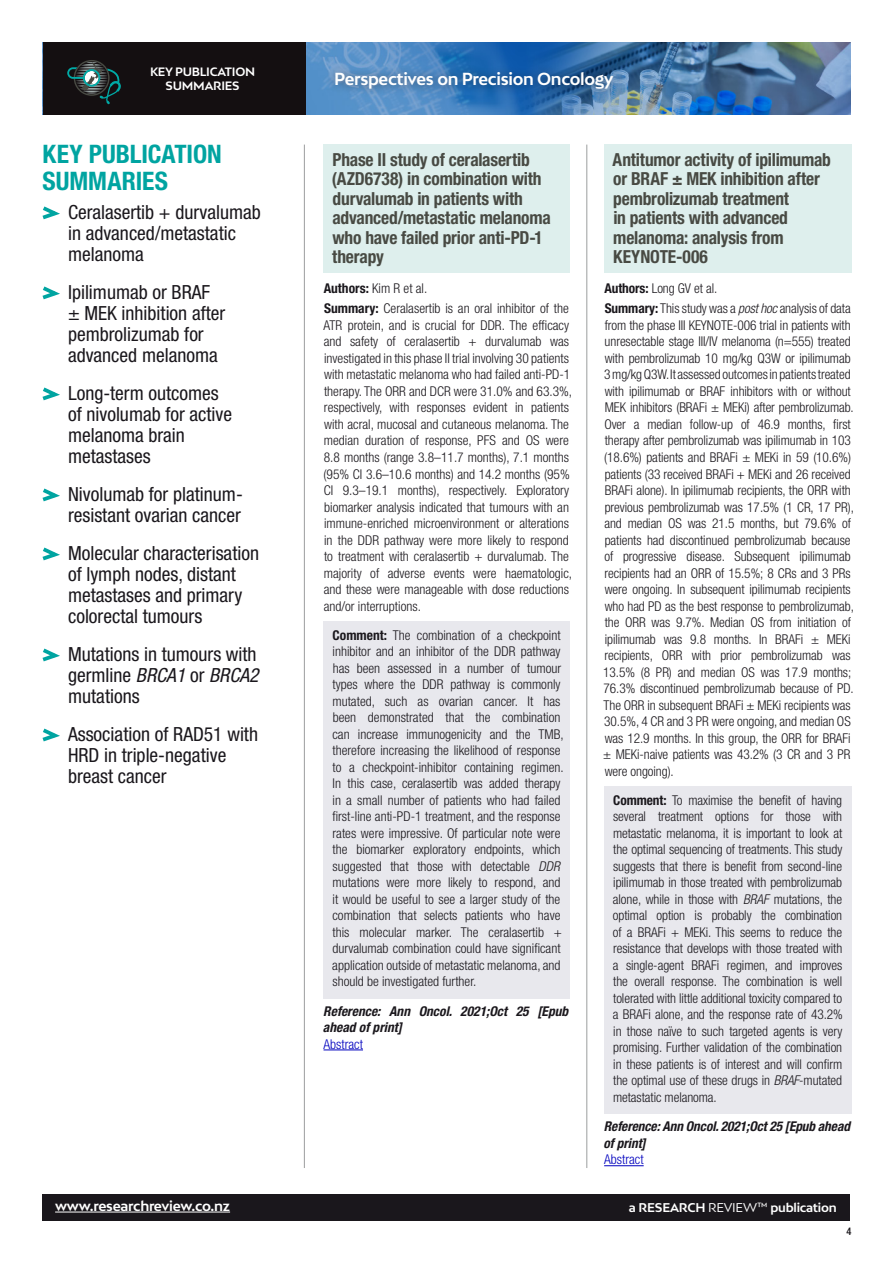
<style>
.page{position:relative;width:893px;height:1263px;background:#fff}
.page>*{position:absolute;margin:0;border:0;box-sizing:border-box;transform-origin:0 0}
.t1{font:700 condensed 25.5px/27px "Helvetica Neue LT Pro";color:#00a4a1}
.t2{font:condensed 19.5px/21px "Helvetica Neue LT Pro";color:#1a171c}
.t3{font:700 condensed 18px/19.5px "Helvetica Neue LT Pro";letter-spacing:-.01em;color:#484a43}
.t4{font:700 16.5px "Bw Mitga";letter-spacing:-.02em;color:#fff}
.t5{font:300 condensed 13.5px/16.5px "Helvetica Neue LT Pro";color:#1a171c}
.t6{font:italic 700 condensed 13.5px/16.5px "Helvetica Neue LT Pro";letter-spacing:-.005em;color:#1a171c}
.t7{font:700 13.5px "Bw Mitga";letter-spacing:-.02em;color:#fff}
.t8{font:300 condensed 13.5px "Helvetica Neue LT Pro";color:#0000be}
.t9{font:700 12px "Bw Mitga";letter-spacing:-.02em;color:#fff}
.t10{font:700 11.4px/14.5px "Bw Mitga";letter-spacing:-.02em;color:#fff;text-align:center}
.t11{font:500 condensed 10.5px "Helvetica Neue LT Pro";color:#1a171c}
.s1{font-style:italic}
.s2{font-weight:700}
.s3{font-weight:400}
</style>
<div class="page">
<div style="left:43px;top:1194px;width:807px;height:26px;background:#1a171c"></div>
<img style="left:305px;top:43px;width:546px;height:72px">
<div style="left:43px;top:43px;width:262px;height:72px;background:#140f11"></div>
<svg style="left:67px;top:60px;width:54px;height:44px"></svg>
<div style="left:325px;top:63px;width:298px;height:36px;background:#1a171c;opacity:.5"></div>
<hr style="left:55px;top:1212px;width:175px;height:1px;background:#fff">
<hr style="left:304px;top:145px;width:1px;height:1023px;background:#9c9e9f">
<hr style="left:586px;top:145px;width:1px;height:1023px;background:#9c9e9f">
<div style="left:323px;top:145px;width:247px;height:128px;background:#deefed"></div>
<div style="left:323px;top:622px;width:247px;height:377px;background:#e8e8ed"></div>
<hr style="left:323px;top:1049px;width:40px;height:1px;background:#0000be">
<div style="left:604px;top:145px;width:247px;height:128px;background:#deefed"></div>
<div style="left:604px;top:787px;width:247px;height:327px;background:#e8e8ed"></div>
<hr style="left:604px;top:1165px;width:40px;height:1px;background:#0000be">
<svg style="left:42px;top:206px;width:18px;height:14px"></svg>
<svg style="left:42px;top:286px;width:18px;height:14px"></svg>
<svg style="left:42px;top:387px;width:18px;height:14px"></svg>
<svg style="left:42px;top:488px;width:18px;height:14px"></svg>
<svg style="left:42px;top:547px;width:18px;height:14px"></svg>
<svg style="left:42px;top:648px;width:18px;height:14px"></svg>
<svg style="left:42px;top:728px;width:18px;height:14px"></svg>
<p class="t10" style="left:150px;top:64px;width:107px">KEY PUBLICATION<br>SUMMARIES</p>
<p class="t4" style="left:334px;top:68px;width:281px">Perspectives on Precision Oncology</p>
<p class="t1" style="left:43px;top:140px;width:181px">KEY PUBLICATION<br>SUMMARIES</p>
<p class="t2" style="left:68px;top:202px;width:194px">Ceralasertib + durvalumab in advanced/metastatic melanoma</p>
<p class="t2" style="left:68px;top:282px;width:159px">Ipilimumab or BRAF ± MEK inhibition after pembrolizumab for advanced melanoma</p>
<p class="t2" style="left:68px;top:383px;width:166px">Long-term outcomes of nivolumab for active melanoma brain metastases</p>
<p class="t2" style="left:68px;top:484px;width:176px">Nivolumab for platinum&shy;resistant ovarian cancer</p>
<p class="t2" style="left:68px;top:543px;width:193px">Molecular characterisation of lymph nodes, distant metastases and primary colorectal tumours</p>
<p class="t2" style="left:68px;top:644px;width:192px;text-align:justify">Mutations in tumours with germline <span class="s1">BRCA1</span> or <span class="s1">BRCA2 </span>mutations</p>
<p class="t2" style="left:68px;top:724px;width:192px">Association of RAD51 with<br>HRD in triple-negative breast cancer</p>
<p class="t7" style="left:55px;top:1197px;width:176px">www.researchreview.co.nz</p>
<p class="t3" style="left:332px;top:150px;width:220px">Phase II study of ceralasertib (AZD6738) in combination with durvalumab in patients with advanced/metastatic melanoma who have failed prior anti-PD-1 therapy</p>
<p class="t5" style="left:324px;top:280px;width:105px"><span class="s2">Authors:</span> Kim R et al.</p>
<p class="t5" style="left:323px;top:300px;width:250px"><span class="s2">Summary:</span> Ceralasertib is an oral inhibitor of the ATR protein, and is crucial for DDR. The efficacy and safety of ceralasertib + durvalumab was investigated in this phase II trial involving 30 patients with metastatic melanoma who had failed anti-PD-1 therapy. The ORR and DCR were 31.0% and 63.3%, respectively, with responses evident in patients with acral, mucosal and cutaneous melanoma. The median duration of response, PFS and OS were 8.8 months (range 3.8–11.7 months), 7.1 months (95% CI 3.6–10.6 months) and 14.2 months (95% CI 9.3–19.1 months), respectively. Exploratory biomarker analysis indicated that tumours with an immune-enriched microenvironment or alterations in the DDR pathway were more likely to respond to treatment with ceralasertib + durvalumab. The majority of adverse events were haematologic, and these were manageable with dose reductions and/or interruptions.</p>
<p class="t5" style="left:332px;top:627px;width:233px"><span class="s2">Comment:</span> The combination of a checkpoint inhibitor and an inhibitor of the DDR pathway has been assessed in a number of tumour types where the DDR pathway is commonly mutated, such as ovarian cancer. It has been demonstrated that the combination can increase immunogenicity and the TMB, therefore increasing the likelihood of response to a checkpoint-inhibitor containing regimen.<br>In this case, ceralasertib was added therapy in a small number of patients who had failed first-line anti-PD-1 treatment, and the response rates were impressive. Of particular note were the biomarker exploratory endpoints, which suggested that those with detectable <span class="s1">DDR </span>mutations were more likely to respond, and it would be useful to see a larger study of the combination that selects patients who have this molecular marker. The ceralasertib + durvalumab combination could have significant application outside of metastatic melanoma, and should be investigated further.</p>
<p class="t6" style="left:323px;top:1003px;width:247px">Reference: Ann Oncol. 2021;Oct 25 [Epub ahead of print]</p>
<p class="t8" style="left:323px;top:1036px;width:41px">Abstract</p>
<p class="t3" style="left:613px;top:150px;width:220px">Antitumor activity of ipilimumab or BRAF ± MEK inhibition after pembrolizumab treatment<br>in patients with advanced melanoma: analysis from<br>KEYNOTE-006</p>
<p class="t5" style="left:604px;top:280px;width:115px"><span class="s2">Authors:</span> Long GV et al.</p>
<p class="t5" style="left:603px;top:300px;width:252px"><span class="s2">Summary:</span> This study was a <span class="s1">post hoc</span> analysis of data from the phase III KEYNOTE-006 trial in patients with unresectable stage III/IV melanoma (n=555) treated with pembrolizumab 10 mg/kg Q3W or ipilimumab 3 mg/kg Q3W. It assessed outcomes in patients treated with ipilimumab or BRAF inhibitors with or without MEK inhibitors (BRAFi ± MEKi) after pembrolizumab.<br>Over a median follow-up of 46.9 months, first therapy after pembrolizumab was ipilimumab in 103 (18.6%) patients and BRAFi ± MEKi in 59 (10.6%) patients (33 received BRAFi + MEKi and 26 received BRAFi alone). In ipilimumab recipients, the ORR with previous pembrolizumab was 17.5% (1 CR, 17 PR), and median OS was 21.5 months, but 79.6% of patients had discontinued pembrolizumab because of progressive disease. Subsequent ipilimumab recipients had an ORR of 15.5%; 8 CRs and 3 PRs were ongoing. In subsequent ipilimumab recipients who had PD as the best response to pembrolizumab, the ORR was 9.7%. Median OS from initiation of ipilimumab was 9.8 months. In BRAFi ± MEKi recipients, ORR with prior pembrolizumab was 13.5% (8 PR) and median OS was 17.9 months; 76.3% discontinued pembrolizumab because of PD.<br>The ORR in subsequent BRAFi ± MEKi recipients was 30.5%, 4 CR and 3 PR were ongoing, and median OS was 12.9 months. In this group, the ORR for BRAFi ± MEKi-naive patients was 43.2% (3 CR and 3 PR were ongoing).</p>
<p class="t5" style="left:613px;top:792px;width:232px;text-align:justify"><span class="s2">Comment:</span> To maximise the benefit of having several treatment options for those with metastatic melanoma, it is important to look at the optimal sequencing of treatments. This study suggests that there is benefit from second-line ipilimumab in those treated with pembrolizumab alone, while in those with <span class="s1">BRAF</span> mutations, the optimal option is probably the combination of a BRAFi + MEKi. This seems to reduce the resistance that develops with those treated with a single-agent BRAFi regimen, and improves the overall response. The combination is well tolerated with little additional toxicity compared to a BRAFi alone, and the response rate of 43.2% in those naïve to such targeted agents is very promising. Further validation of the combination in these patients is of interest and will confirm the optimal use of these drugs in <span class="s1">BRAF</span>-mutated metastatic melanoma.</p>
<p class="t6" style="left:603px;top:1118px;width:248px">Reference: Ann Oncol. 2021;Oct 25 [Epub ahead of print]</p>
<p class="t8" style="left:604px;top:1152px;width:41px">Abstract</p>
<p class="t9" style="left:629px;top:1199px;width:209px">a RESEARCH <span class="s3">REVIEW™</span> publication</p>
<p class="t11" style="left:846px;top:1225px;width:7px">4</p>
</div>
